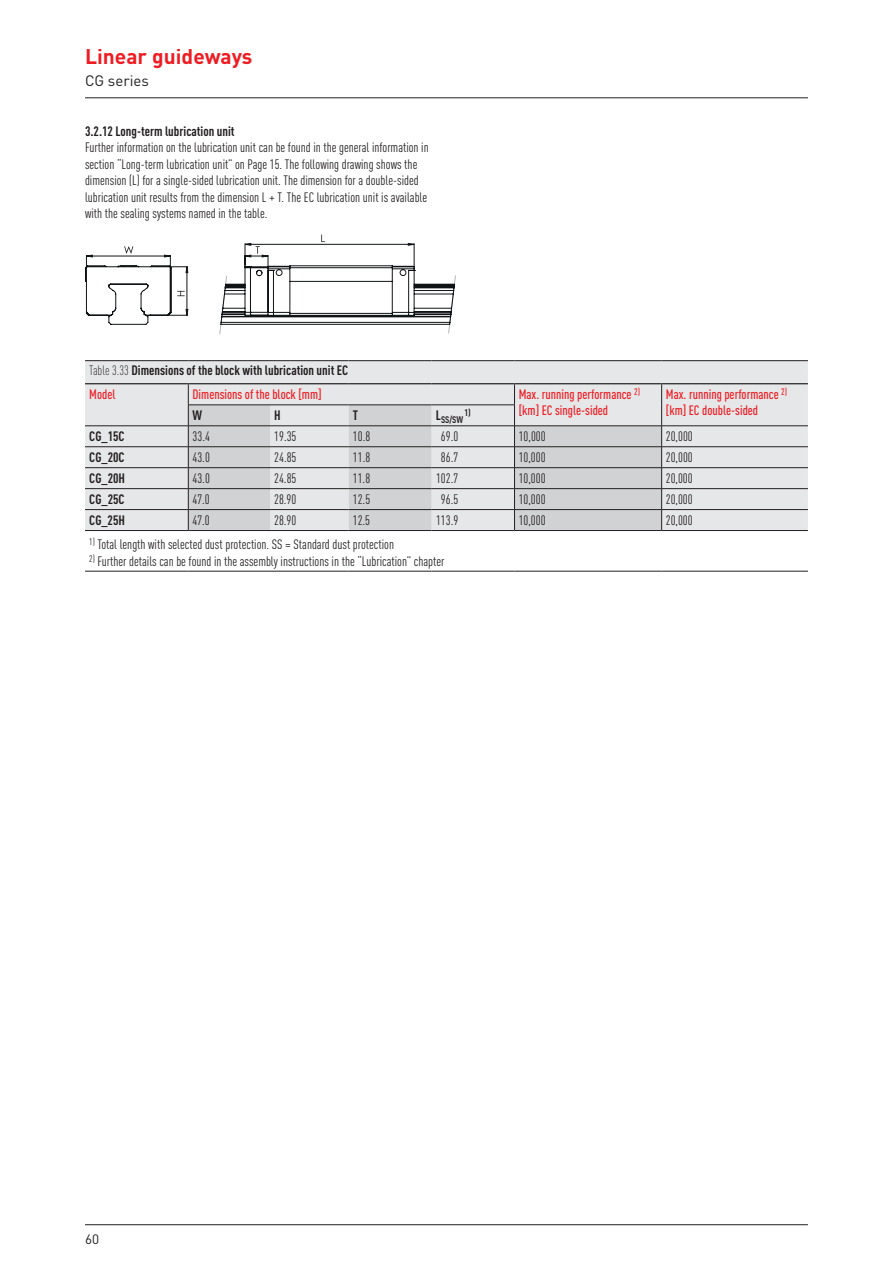
<style>
.page{position:relative;width:893px;height:1263px;background:#fff}
.page>*{position:absolute;margin:0;border:0;box-sizing:border-box;transform-origin:0 0}
.t1{font:700 21px "DIN Pro";color:#ee1d23}
.t2{font:15px "DIN Pro";color:#231f20}
.t3{font:condensed 13.5px/16.5px "DIN Pro";color:#231f20}
.t4{font:700 condensed 13.5px/24.2px "DIN Pro";color:#231f20}
.t5{font:500 condensed 13.5px/15.9px "DIN Pro";color:#ee1d23}
.t6{font:13.5px "DIN Pro";color:#231f20}
.t7{font:700 condensed 9.45px "DIN Pro";color:#231f20}
.s1{font-weight:300}
.s2{font-weight:500;color:#ee1d23}
</style>
<div class="page">
<hr style="left:85px;top:98px;width:723px;height:1px;background:#231f20">
<hr style="left:85px;top:1224px;width:723px;height:1px;background:#231f20">
<svg style="left:85px;top:235px;width:370px;height:99px"></svg>
<div style="left:85px;top:361px;width:723px;height:169px;background:#e6e7e9"></div>
<svg style="left:189px;top:405px;width:472px;height:125px;background:#d7d8da"></svg>
<hr style="left:85px;top:383px;width:103px;height:1px;background:#231f20">
<hr style="left:188px;top:383px;width:82px;height:1px;background:#231f20">
<hr style="left:270px;top:383px;width:79px;height:1px;background:#231f20">
<hr style="left:349px;top:383px;width:83px;height:1px;background:#231f20">
<hr style="left:432px;top:383px;width:82px;height:1px;background:#231f20">
<hr style="left:514px;top:383px;width:148px;height:1px;background:#231f20">
<hr style="left:662px;top:383px;width:146px;height:1px;background:#231f20">
<hr style="left:188px;top:405px;width:82px;height:1px;background:#231f20">
<hr style="left:270px;top:405px;width:79px;height:1px;background:#231f20">
<hr style="left:349px;top:405px;width:83px;height:1px;background:#231f20">
<hr style="left:432px;top:405px;width:83px;height:1px;background:#231f20">
<hr style="left:85px;top:425px;width:103px;height:1px;background:#231f20">
<hr style="left:188px;top:425px;width:82px;height:1px;background:#231f20">
<hr style="left:270px;top:425px;width:79px;height:1px;background:#231f20">
<hr style="left:349px;top:425px;width:83px;height:1px;background:#231f20">
<hr style="left:432px;top:425px;width:82px;height:1px;background:#231f20">
<hr style="left:514px;top:425px;width:148px;height:1px;background:#231f20">
<hr style="left:662px;top:425px;width:146px;height:1px;background:#231f20">
<hr style="left:85px;top:446px;width:103px;height:1px;background:#231f20">
<hr style="left:188px;top:446px;width:82px;height:1px;background:#231f20">
<hr style="left:270px;top:446px;width:79px;height:1px;background:#231f20">
<hr style="left:349px;top:446px;width:83px;height:1px;background:#231f20">
<hr style="left:432px;top:446px;width:82px;height:1px;background:#231f20">
<hr style="left:432px;top:467px;width:82px;height:1px;background:#231f20">
<hr style="left:514px;top:446px;width:148px;height:1px;background:#231f20">
<hr style="left:662px;top:446px;width:146px;height:1px;background:#231f20">
<hr style="left:85px;top:467px;width:103px;height:1px;background:#231f20">
<hr style="left:188px;top:467px;width:82px;height:1px;background:#231f20">
<hr style="left:270px;top:467px;width:79px;height:1px;background:#231f20">
<hr style="left:349px;top:467px;width:83px;height:1px;background:#231f20">
<hr style="left:514px;top:467px;width:148px;height:1px;background:#231f20">
<hr style="left:662px;top:467px;width:146px;height:1px;background:#231f20">
<hr style="left:85px;top:488px;width:103px;height:1px;background:#231f20">
<hr style="left:188px;top:488px;width:82px;height:1px;background:#231f20">
<hr style="left:270px;top:488px;width:79px;height:1px;background:#231f20">
<hr style="left:349px;top:488px;width:83px;height:1px;background:#231f20">
<hr style="left:85px;top:509px;width:103px;height:1px;background:#231f20">
<hr style="left:188px;top:509px;width:82px;height:1px;background:#231f20">
<hr style="left:270px;top:509px;width:79px;height:1px;background:#231f20">
<hr style="left:349px;top:509px;width:83px;height:1px;background:#231f20">
<hr style="left:85px;top:530px;width:103px;height:1px;background:#231f20">
<hr style="left:188px;top:530px;width:82px;height:1px;background:#231f20">
<hr style="left:270px;top:530px;width:79px;height:1px;background:#231f20">
<hr style="left:349px;top:530px;width:83px;height:1px;background:#231f20">
<hr style="left:432px;top:530px;width:82px;height:1px;background:#231f20">
<hr style="left:514px;top:530px;width:148px;height:1px;background:#231f20">
<hr style="left:662px;top:530px;width:146px;height:1px;background:#231f20">
<hr style="left:432px;top:488px;width:82px;height:1px;background:#231f20">
<svg style="left:188px;top:384px;width:1px;height:146px"></svg>
<hr style="left:432px;top:509px;width:82px;height:1px;background:#231f20">
<hr style="left:514px;top:488px;width:148px;height:1px;background:#231f20">
<hr style="left:662px;top:488px;width:146px;height:1px;background:#231f20">
<hr style="left:514px;top:509px;width:148px;height:1px;background:#231f20">
<hr style="left:662px;top:509px;width:146px;height:1px;background:#231f20">
<hr style="left:85px;top:571px;width:103px;height:1px;background:#231f20">
<hr style="left:188px;top:571px;width:82px;height:1px;background:#231f20">
<hr style="left:270px;top:571px;width:79px;height:1px;background:#231f20">
<hr style="left:349px;top:571px;width:83px;height:1px;background:#231f20">
<hr style="left:432px;top:571px;width:82px;height:1px;background:#231f20">
<hr style="left:514px;top:571px;width:148px;height:1px;background:#231f20">
<hr style="left:662px;top:571px;width:146px;height:1px;background:#231f20">
<hr style="left:85px;top:360px;width:103px;height:1px;background:#231f20">
<hr style="left:188px;top:360px;width:82px;height:1px;background:#231f20">
<hr style="left:270px;top:360px;width:79px;height:1px;background:#231f20">
<hr style="left:349px;top:360px;width:83px;height:1px;background:#231f20">
<hr style="left:432px;top:360px;width:82px;height:1px;background:#231f20">
<hr style="left:514px;top:360px;width:148px;height:1px;background:#231f20">
<hr style="left:662px;top:360px;width:146px;height:1px;background:#231f20">
<svg style="left:514px;top:384px;width:1px;height:146px"></svg>
<svg style="left:661px;top:384px;width:1px;height:146px"></svg>
<h1 class="t1" style="left:85px;top:39px;width:169px">Linear guideways</h1>
<p class="t2" style="left:85px;top:69px;width:65px">CG series</p>
<p class="t4" style="left:85px;top:118px;width:151px">3.2.12 Long-term lubrication unit</p>
<p class="t3" style="left:85px;top:138px;width:345px">Further information on the lubrication unit can be found in the general information in section “Long-term lubrication unit” on Page 15. The following drawing shows the dimension (L) for a single-sided lubrication unit. The dimension for a double-sided lubrication unit results from the dimension L + T. The EC lubrication unit is available with the sealing systems named in the table.</p>
<p class="t4" style="left:89px;top:357px;width:260px"><span class="s1">Table 3.33</span> Dimensions of the block with lubrication unit EC<br><span class="s2">Model</span></p>
<p class="t5" style="left:193px;top:385px;width:131px">Dimensions of the block [mm]</p>
<p class="t5" style="left:519px;top:385px;width:123px">Max. running performance <sup>2) </sup>[km] EC single-sided</p>
<p class="t5" style="left:666px;top:385px;width:123px">Max. running performance <sup>2) </sup>[km] EC double-sided</p>
<p class="t4" style="left:193px;top:402px;width:11px">W</p>
<p class="t4" style="left:274px;top:402px;width:8px">H</p>
<p class="t4" style="left:353px;top:402px;width:7px">T</p>
<p class="t7" style="left:436px;top:412px;width:29px"><sup>L</sup>SS/SW</p>
<p class="t7" style="left:464px;top:406px;width:8px">1)</p>
<p class="t4" style="left:89px;top:423px;width:37px">CG_15C</p>
<p class="t3" style="left:193px;top:427px;width:19px">33.4</p>
<p class="t3" style="left:274px;top:427px;width:24px">19.35</p>
<p class="t3" style="left:353px;top:427px;width:19px">10.8</p>
<p class="t3" style="left:441px;top:427px;width:19px">69.0</p>
<p class="t3" style="left:519px;top:427px;width:28px">10,000</p>
<p class="t3" style="left:666px;top:427px;width:28px">20,000</p>
<p class="t4" style="left:89px;top:444px;width:37px">CG_20C</p>
<p class="t3" style="left:193px;top:448px;width:19px">43.0</p>
<p class="t3" style="left:274px;top:448px;width:24px">24.85</p>
<p class="t3" style="left:353px;top:448px;width:19px">11.8</p>
<p class="t3" style="left:441px;top:448px;width:19px">86.7</p>
<p class="t3" style="left:519px;top:448px;width:28px">10,000</p>
<p class="t3" style="left:666px;top:448px;width:28px">20,000</p>
<p class="t4" style="left:89px;top:465px;width:37px">CG_20H</p>
<p class="t3" style="left:193px;top:469px;width:19px">43.0</p>
<p class="t3" style="left:274px;top:469px;width:24px">24.85</p>
<p class="t3" style="left:353px;top:469px;width:19px">11.8</p>
<p class="t3" style="left:436px;top:469px;width:24px">102.7</p>
<p class="t3" style="left:519px;top:469px;width:28px">10,000</p>
<p class="t3" style="left:666px;top:469px;width:28px">20,000</p>
<p class="t4" style="left:89px;top:486px;width:37px">CG_25C</p>
<p class="t3" style="left:193px;top:490px;width:19px">47.0</p>
<p class="t3" style="left:274px;top:490px;width:24px">28.90</p>
<p class="t3" style="left:353px;top:490px;width:19px">12.5</p>
<p class="t3" style="left:441px;top:490px;width:19px">96.5</p>
<p class="t3" style="left:519px;top:490px;width:28px">10,000</p>
<p class="t3" style="left:666px;top:490px;width:28px">20,000</p>
<p class="t4" style="left:89px;top:507px;width:37px">CG_25H</p>
<p class="t3" style="left:193px;top:511px;width:19px">47.0</p>
<p class="t3" style="left:274px;top:511px;width:24px">28.90</p>
<p class="t3" style="left:353px;top:511px;width:19px">12.5</p>
<p class="t3" style="left:436px;top:511px;width:24px">113.9</p>
<p class="t3" style="left:519px;top:511px;width:28px">10,000</p>
<p class="t3" style="left:666px;top:511px;width:28px">20,000</p>
<p class="t3" style="left:89px;top:535px;width:306px"><sup>1)</sup> Total length with selected dust protection. SS = Standard dust protection</p>
<p class="t3" style="left:89px;top:552px;width:357px"><sup>2)</sup> Further details can be found in the assembly instructions in the “Lubrication” chapter</p>
<p class="t6" style="left:85px;top:1228px;width:16px">60</p>
</div>
